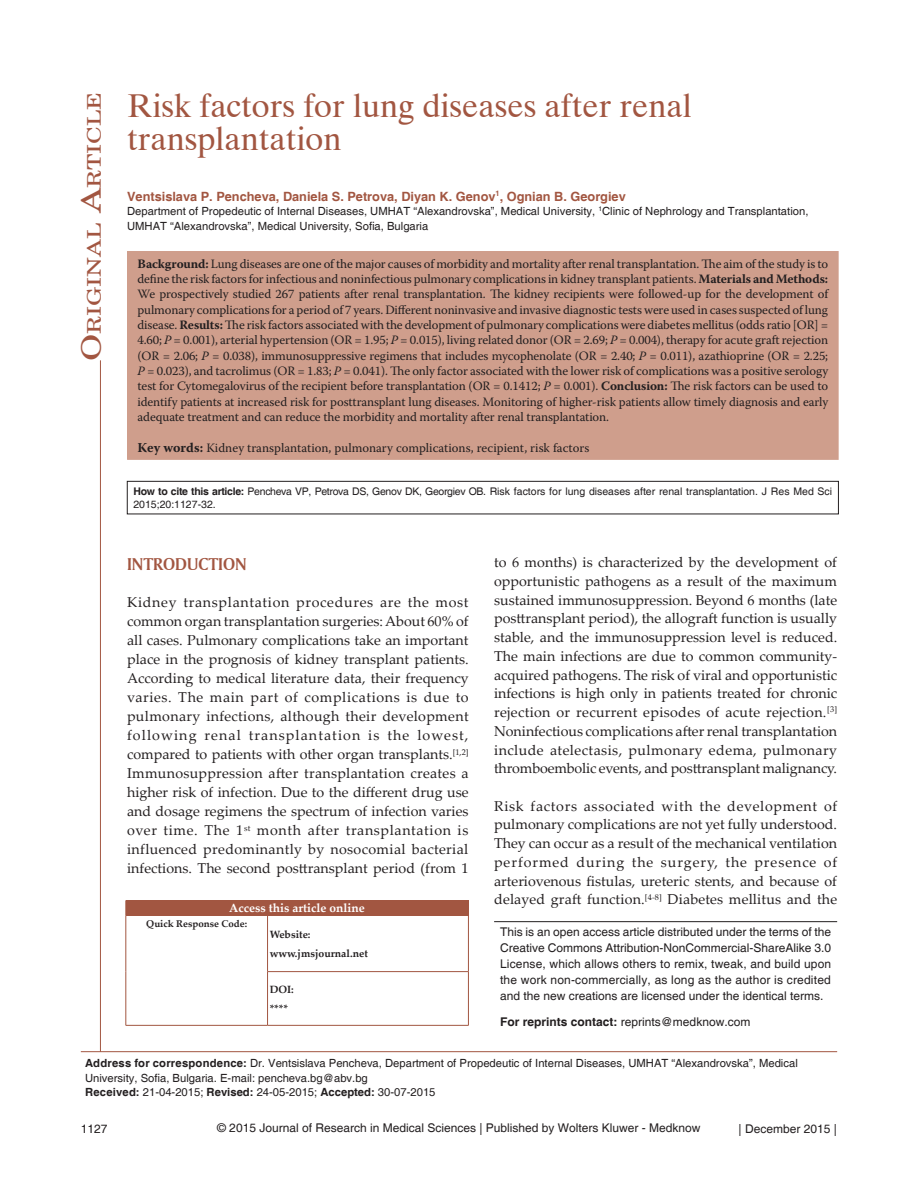
<style>
.page{position:relative;width:918px;height:1188px;background:#fff}
.page>*{position:absolute;margin:0;border:0;box-sizing:border-box;transform-origin:0 0}
.AT{font:33px/33px "Dutch 801 BT";color:#a25641}
.AH{font:18.9px "New Century Schlbk";color:#a25641;scale:1.3 1}
.t1{font:18px "Amerigo BT Bold A";color:#a25641}
.TX{font:14.25px/18.8px "Palatino Linotype";color:#231f20;text-align:justify}
.ABS{font:12.75px/15.3px "Warnock Pro";letter-spacing:-.01em;color:#231f20;text-align:justify}
.KWD{font:12.75px "Warnock Pro";color:#231f20}
.AU{font:700 12.75px "Helvetica";color:#a25641}
.C{font:12px/16.2px "Helvetica";color:#231f20;text-align:justify}
.AAO{font:700 12px "Palatino Linotype";color:#fff}
.AFF{font:11.25px/14.7px "Helvetica";color:#231f20}
.ADD{font:11.25px/14.5px "Helvetica";color:#231f20}
.HIS{font:11.25px "Helvetica";color:#231f20}
.SRC{font:10.5px/12.6px "Helvetica";color:#231f20}
.Web{font:700 10.5px/18.6px "Palatino Linotype";color:#231f20}
.QRC{font:700 9.75px "Palatino Linotype";color:#231f20}
.s1{font-size:27px}
.s2{font-weight:700}
.s3{font-style:italic}
.s4{font-weight:700;font-size:13.5px}
</style>
<div class="page">
<div style="left:128px;top:252px;width:710px;height:207px;background:#cf9e8c"></div>
<div style="left:127px;top:251px;width:712px;height:209px;border:2px solid #cf9e8c"></div>
<hr style="left:81px;top:1051px;width:756px;height:1px;background:#a25641">
<hr style="left:494px;top:921px;width:343px;height:1px;background:#231f20">
<div style="left:126px;top:900px;width:342px;height:15px;background:#a25641"></div>
<svg style="left:468px;top:900px;width:1px;height:15px"></svg>
<hr style="left:126px;top:916px;width:1px;height:56px;background:#a25641">
<hr style="left:126px;top:972px;width:1px;height:53px;background:#a25641">
<hr style="left:126px;top:915px;width:142px;height:1px;background:#a25641">
<hr style="left:267px;top:916px;width:1px;height:55px;background:#a25641">
<hr style="left:268px;top:915px;width:201px;height:1px;background:#a25641">
<hr style="left:468px;top:916px;width:1px;height:55px;background:#a25641">
<hr style="left:126px;top:1025px;width:142px;height:1px;background:#a25641">
<hr style="left:267px;top:972px;width:1px;height:53px;background:#a25641">
<hr style="left:267px;top:971px;width:202px;height:1px;background:#a25641">
<hr style="left:468px;top:972px;width:1px;height:53px;background:#a25641">
<hr style="left:268px;top:1025px;width:201px;height:1px;background:#a25641">
<hr style="left:100px;top:360px;width:1px;height:692px;background:#a25641">
<div style="left:127px;top:481px;width:712px;height:33px;border:1px solid #231f20"></div>
<p class="AH" style="left:83px;top:361px;width:209px;rotate:-90deg"><span class="s1">O</span>riginal <span class="s1">A</span>rticle</p>
<p class="AT" style="left:127px;top:89px;width:566px">Risk factors for lung diseases after renal transplantation</p>
<p class="AU" style="left:127px;top:188px;width:500px">Ventsislava P. Pencheva, Daniela S. Petrova, Diyan K. Genov<sup>1</sup>, Ognian B. Georgiev</p>
<p class="AFF" style="left:127px;top:204px;width:683px">Department of Propedeutic of Internal Diseases, UMHAT “Alexandrovska”, Medical University, <sup>1</sup>Clinic of Nephrology and Transplantation,<br>UMHAT “Alexandrovska”, Medical University, Sofia, Bulgaria</p>
<p class="ABS" style="left:138px;top:256px;width:692px"><span class="s2">Background:</span> Lung diseases are one of the major causes of morbidity and mortality after renal transplantation. The aim of the study is to define the risk factors for infectious and noninfectious pulmonary complications in kidney transplant patients. <span class="s2">Materials and Methods:<br></span>We prospectively studied 267 patients after renal transplantation. The kidney recipients were followed-up for the development of pulmonary complications for a period of 7 years. Different noninvasive and invasive diagnostic tests were used in cases suspected of lung disease. <span class="s2">Results:</span> The risk factors associated with the development of pulmonary complications were diabetes mellitus (odds ratio [OR] = 4.60; <span class="s3">P</span> = 0.001), arterial hypertension (OR = 1.95; <span class="s3">P</span> = 0.015), living related donor (OR = 2.69; <span class="s3">P</span> = 0.004), therapy for acute graft rejection (OR = 2.06; <span class="s3">P</span> = 0.038), immunosuppressive regimens that includes mycophenolate (OR = 2.40; <span class="s3">P</span> = 0.011), azathioprine (OR = 2.25; <span class="s3">P</span> = 0.023), and tacrolimus (OR = 1.83; <span class="s3">P</span> = 0.041). The only factor associated with the lower risk of complications was a positive serology test for Cytomegalovirus of the recipient before transplantation (OR = 0.1412; <span class="s3">P</span> = 0.001). <span class="s2">Conclusion:</span> The risk factors can be used to identify patients at increased risk for posttransplant lung diseases. Monitoring of higher-risk patients allow timely diagnosis and early adequate treatment and can reduce the morbidity and mortality after renal transplantation.</p>
<p class="KWD" style="left:138px;top:441px;width:453px"><span class="s4">Key words:</span> Kidney transplantation, pulmonary complications, recipient, risk factors</p>
<p class="SRC" style="left:133px;top:486px;width:700px"><span class="s2">How to cite this article:</span> Pencheva VP, Petrova DS, Genov DK, Georgiev OB. Risk factors for lung diseases after renal transplantation. J Res Med Sci<br>2015;20:1127-32.</p>
<h1 class="t1" style="left:127px;top:553px;width:121px">INTRODUCTION</h1>
<p class="TX" style="left:127px;top:592px;width:343px">Kidney transplantation procedures are the most common organ transplantation surgeries: About 60% of all cases. Pulmonary complications take an important place in the prognosis of kidney transplant patients.<br>According to medical literature data, their frequency varies. The main part of complications is due to pulmonary infections, although their development following renal transplantation is the lowest, compared to patients with other organ transplants.<sup>[1,2] </sup>Immunosuppression after transplantation creates a higher risk of infection. Due to the different drug use and dosage regimens the spectrum of infection varies over time. The 1<sup>st</sup> month after transplantation is influenced predominantly by nosocomial bacterial infections. The second posttransplant period (from 1</p>
<p class="AAO" style="left:229px;top:900px;width:137px">Access this article online</p>
<p class="QRC" style="left:146px;top:917px;width:102px">Quick Response Code:</p>
<p class="Web" style="left:270px;top:925px;width:100px">Website: www.jmsjournal.net</p>
<p class="Web" style="left:270px;top:980px;width:26px">DOI: ****</p>
<p class="TX" style="left:494px;top:552px;width:345px">to 6 months) is characterized by the development of opportunistic pathogens as a result of the maximum sustained immunosuppression. Beyond 6 months (late posttransplant period), the allograft function is usually stable, and the immunosuppression level is reduced.<br>The main infections are due to common community&shy;acquired pathogens. The risk of viral and opportunistic infections is high only in patients treated for chronic rejection or recurrent episodes of acute rejection.<sup>[3] </sup>Noninfectious complications after renal transplantation include atelectasis, pulmonary edema, pulmonary thromboembolic events, and posttransplant malignancy.</p>
<p class="TX" style="left:494px;top:796px;width:345px">Risk factors associated with the development of pulmonary complications are not yet fully understood.<br>They can occur as a result of the mechanical ventilation performed during the surgery, the presence of arteriovenous fistulas, ureteric stents, and because of delayed graft function.<sup>[4-8]</sup> Diabetes mellitus and the</p>
<p class="C" style="left:500px;top:924px;width:333px">This is an open access article distributed under the terms of the Creative Commons Attribution-NonCommercial-ShareAlike 3.0<br>License, which allows others to remix, tweak, and build upon the work non-commercially, as long as the author is credited and the new creations are licensed under the identical terms.</p>
<p class="C" style="left:500px;top:1014px;width:252px"><span class="s2">For reprints contact:</span> reprints@medknow.com</p>
<p class="ADD" style="left:85px;top:1056px;width:714px"><span class="s2">Address for correspondence:</span> Dr. Ventsislava Pencheva, Department of Propedeutic of Internal Diseases, UMHAT “Alexandrovska”, Medical<br>University, Sofia, Bulgaria. E-mail: pencheva.bg@abv.bg</p>
<p class="HIS" style="left:85px;top:1086px;width:352px"><span class="s2">Received:</span> 21-04-2015; <span class="s2">Revised:</span> 24-05-2015; <span class="s2">Accepted:</span> 30-07-2015</p>
<p class="C" style="left:81px;top:1122px;width:28px">1127</p>
<p class="C" style="left:217px;top:1121px;width:485px">© 2015 Journal of Research in Medical Sciences | Published by Wolters Kluwer - Medknow</p>
<p class="C" style="left:739px;top:1121px;width:100px">| December 2015 |</p>
</div>
